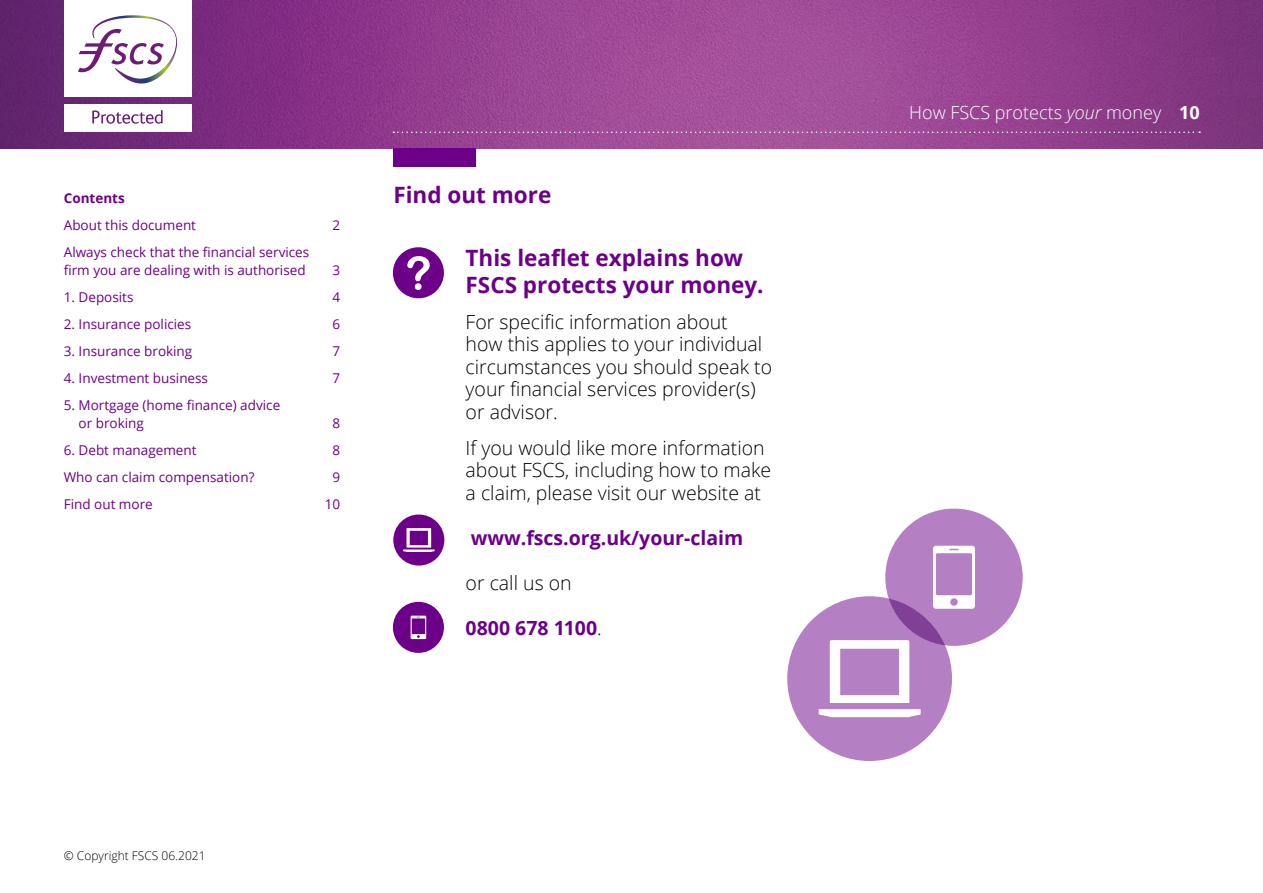
<style>
.page{position:relative;width:1263px;height:893px;background:#fff}
.page>*{position:absolute;margin:0;border:0;box-sizing:border-box;transform-origin:0 0}
.B_Head{font:700 22.5px/27px "Open Sans";color:#6c0088}
.Standfirst{font:300 19.5px/22.5px "Open Sans";color:#000}
.Standfirst-2{font:700 19.5px "Open Sans";color:#6c0088}
.t1{font:300 18px "Open Sans";color:#fff}
.t2{font:13.5px/18px "Open Sans";color:#6c0088}
.t3{font:700 13.5px "Open Sans";color:#6c0088}
.Text_10_12pt{font:300 12px "Open Sans";color:#000}
.s1{font-weight:300;color:#000}
.s2{font-style:italic}
.s3{font-weight:700}
</style>
<div class="page">
<img style="left:0;top:0;width:1263px;height:149px">
<div style="left:64px;top:0;width:127px;height:97px;background:#fff"></div>
<div style="left:64px;top:104px;width:127px;height:28px;background:#fff"></div>
<svg style="left:92px;top:110px;width:71px;height:14px"></svg>
<svg style="left:78px;top:15px;width:99px;height:69px"></svg>
<svg style="left:393px;top:132px;width:807px;height:1px"></svg>
<svg style="left:393px;top:247px;width:51px;height:51px"></svg>
<div style="left:885px;top:509px;width:138px;height:137px;background:#b580c3;border-radius:50%"></div>
<svg style="left:933px;top:546px;width:42px;height:63px"></svg>
<svg style="left:787px;top:596px;width:165px;height:165px;background:#b27dc0"></svg>
<svg style="left:819px;top:709px;width:102px;height:8px"></svg>
<svg style="left:830px;top:640px;width:79px;height:63px"></svg>
<div style="left:393px;top:149px;width:83px;height:18px;background:#6c0088"></div>
<div style="left:393px;top:602px;width:51px;height:51px;background:#6c0088;border-radius:50%"></div>
<svg style="left:411px;top:616px;width:15px;height:23px"></svg>
<div style="left:393px;top:514px;width:51px;height:52px;background:#6c0088;border-radius:50%"></div>
<svg style="left:403px;top:528px;width:32px;height:24px"></svg>
<p class="t3" style="left:64px;top:188px;width:63px">Contents</p>
<p class="t2" style="left:64px;top:216px;width:134px">About this document</p>
<p class="t2" style="left:332px;top:216px;width:9px">2</p>
<p class="t2" style="left:64px;top:243px;width:247px">Always check that the financial services firm you are dealing with is authorised</p>
<p class="t2" style="left:332px;top:261px;width:9px">3</p>
<p class="t2" style="left:64px;top:288px;width:71px">1. Deposits</p>
<p class="t2" style="left:332px;top:288px;width:9px">4</p>
<p class="t2" style="left:64px;top:315px;width:129px">2. Insurance policies</p>
<p class="t2" style="left:332px;top:315px;width:9px">6</p>
<p class="t2" style="left:64px;top:342px;width:130px">3. Insurance broking</p>
<p class="t2" style="left:332px;top:342px;width:9px">7</p>
<p class="t2" style="left:64px;top:369px;width:146px">4. Investment business</p>
<p class="t2" style="left:332px;top:369px;width:9px">7</p>
<p class="t2" style="left:79px;top:396px;width:203px;text-indent:-15px">5. Mortgage (home finance) advice or broking</p>
<p class="t2" style="left:332px;top:414px;width:9px">8</p>
<p class="t2" style="left:64px;top:441px;width:134px">6. Debt management</p>
<p class="t2" style="left:332px;top:441px;width:9px">8</p>
<p class="t2" style="left:64px;top:468px;width:192px">Who can claim compensation?</p>
<p class="t2" style="left:332px;top:468px;width:9px">9</p>
<p class="t2" style="left:64px;top:495px;width:90px">Find out more</p>
<p class="t2" style="left:325px;top:495px;width:17px">10</p>
<h2 class="B_Head" style="left:393px;top:181px;width:159px">Find out more</h2>
<h2 class="B_Head" style="left:466px;top:244px;width:300px">This leaflet explains how<br>FSCS protects your money.</h2>
<p class="Standfirst" style="left:466px;top:310px;width:308px">For specific information about<br>how this applies to your individual circumstances you should speak to your financial services provider(s) or advisor.</p>
<p class="Standfirst" style="left:466px;top:436px;width:307px">If you would like more information about FSCS, including how to make a claim, please visit our website at</p>
<p class="Standfirst-2" style="left:471px;top:524px;width:274px">www.fscs.org.uk/your-claim</p>
<p class="Standfirst" style="left:466px;top:571px;width:108px">or call us on</p>
<p class="Standfirst-2" style="left:466px;top:614px;width:138px">0800 678 1100<span class="s1">.</span></p>
<p class="Text_10_12pt" style="left:64px;top:847px;width:143px">© Copyright FSCS 06.2021</p>
<h3 class="t1" style="left:909px;top:100px;width:292px">How FSCS protects <span class="s2">your</span> money <span class="s3">10</span></h3>
</div>
